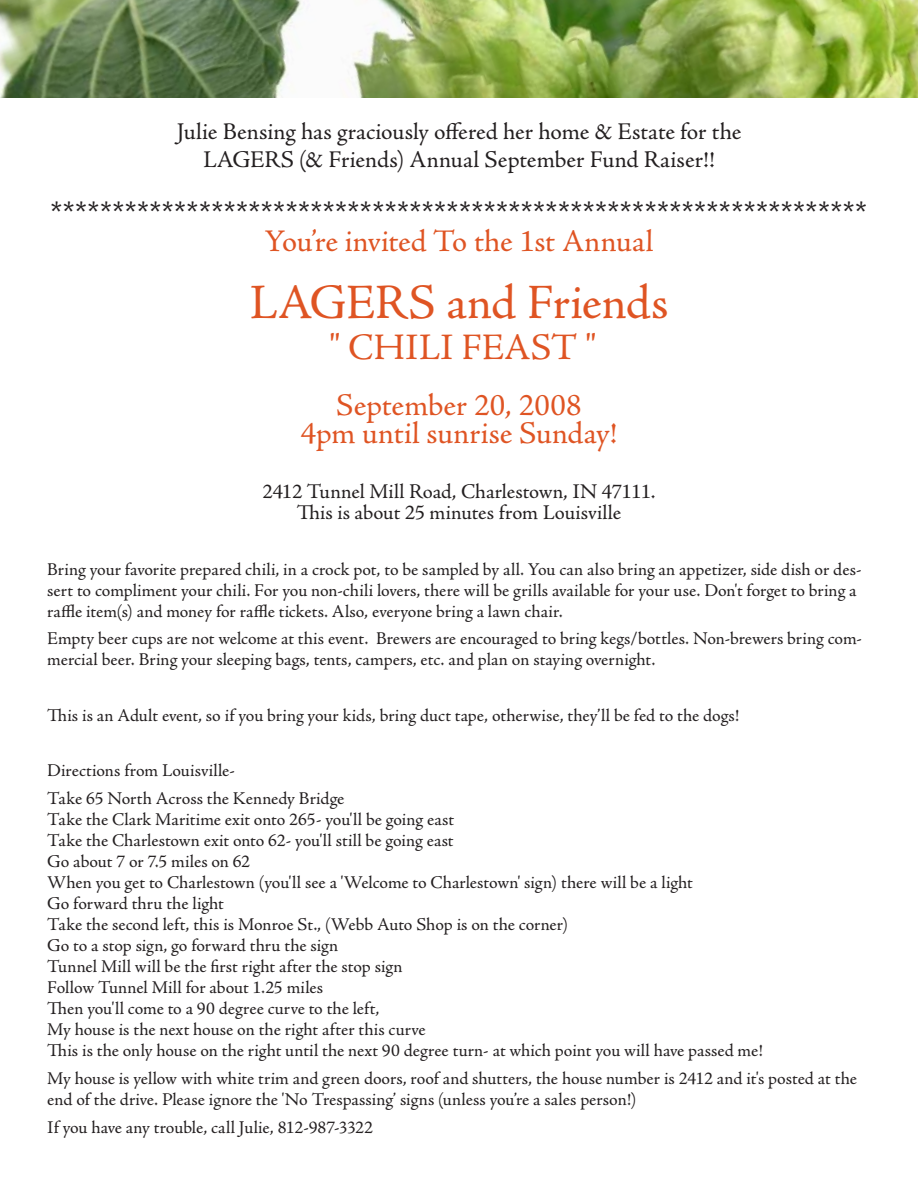
<style>
.page{position:relative;width:918px;height:1188px;background:#fff}
.page>*{position:absolute;margin:0;border:0;box-sizing:border-box;transform-origin:0 0}
.t1{font:49.5px "Adobe Jenson Pro";letter-spacing:-.01em;color:#df5423}
.t2{font:37.5px "Adobe Jenson Pro";color:#df5423}
.t3{font:31.5px "Adobe Jenson Pro";color:#231f20}
.t4{font:31.5px/27.8px "Adobe Jenson Pro";color:#df5423;text-align:center}
.t5{font:24px/28.5px "Adobe Jenson Pro";color:#231f20;text-align:center}
.t6{font:21px/21px "Adobe Jenson Pro";color:#231f20;text-align:center}
.t7{font:18px/21px "Adobe Jenson Pro";color:#231f20}
</style>
<div class="page">
<img style="left:0;top:0;width:918px;height:98px">
<h3 class="t5" style="left:177px;top:117px;width:566px">Julie Bensing has graciously offered her home &amp; Estate for the<br>LAGERS (&amp; Friends) Annual September Fund Raiser!!</h3>
<h3 class="t3" style="left:50px;top:195px;width:819px">******************************************************************</h3>
<h3 class="t4" style="left:265px;top:227px;width:390px">You’re invited To the 1st Annual</h3>
<h1 class="t1" style="left:249px;top:275px;width:421px">LAGERS and Friends</h1>
<h2 class="t2" style="left:330px;top:326px;width:268px">" CHILI FEAST "</h2>
<h3 class="t4" style="left:301px;top:392px;width:318px">September 20, 2008<br>4pm until sunrise Sunday!</h3>
<p class="t6" style="left:262px;top:481px;width:395px">2412 Tunnel Mill Road, Charlestown, IN 47111.<br>This is about 25 minutes from Louisville</p>
<p class="t7" style="left:47px;top:559px;width:816px">Bring your favorite prepared chili, in a crock pot, to be sampled by all. You can also bring an appetizer, side dish or des&shy;sert to compliment your chili. For you non-chili lovers, there will be grills available for your use. Don't forget to bring a raffle item(s) and money for raffle tickets. Also, everyone bring a lawn chair.</p>
<p class="t7" style="left:47px;top:628px;width:816px">Empty beer cups are not welcome at this event. Brewers are encouraged to bring kegs/bottles. Non-brewers bring com&shy;mercial beer. Bring your sleeping bags, tents, campers, etc. and plan on staying overnight.</p>
<p class="t7" style="left:47px;top:705px;width:694px">This is an Adult event, so if you bring your kids, bring duct tape, otherwise, they’ll be fed to the dogs!</p>
<p class="t7" style="left:47px;top:757px;width:299px;line-height:27.8px">Directions from Louisville-<br>Take 65 North Across the Kennedy Bridge</p>
<p class="t7" style="left:47px;top:809px;width:717px">Take the Clark Maritime exit onto 265- you'll be going east<br>Take the Charlestown exit onto 62- you'll still be going east<br>Go about 7 or 7.5 miles on 62<br>When you get to Charlestown (you'll see a 'Welcome to Charlestown' sign) there will be a light<br>Go forward thru the light<br>Take the second left, this is Monroe St., (Webb Auto Shop is on the corner)<br>Go to a stop sign, go forward thru the sign<br>Tunnel Mill will be the first right after the stop sign<br>Follow Tunnel Mill for about 1.25 miles<br>Then you'll come to a 90 degree curve to the left,<br>My house is the next house on the right after this curve<br>This is the only house on the right until the next 90 degree turn- at which point you will have passed me!</p>
<p class="t7" style="left:47px;top:1068px;width:811px">My house is yellow with white trim and green doors, roof and shutters, the house number is 2412 and it's posted at the end of the drive. Please ignore the 'No Trespassing’ signs (unless you’re a sales person!)</p>
<p class="t7" style="left:47px;top:1117px;width:327px">If you have any trouble, call Julie, 812-987-3322</p>
</div>
